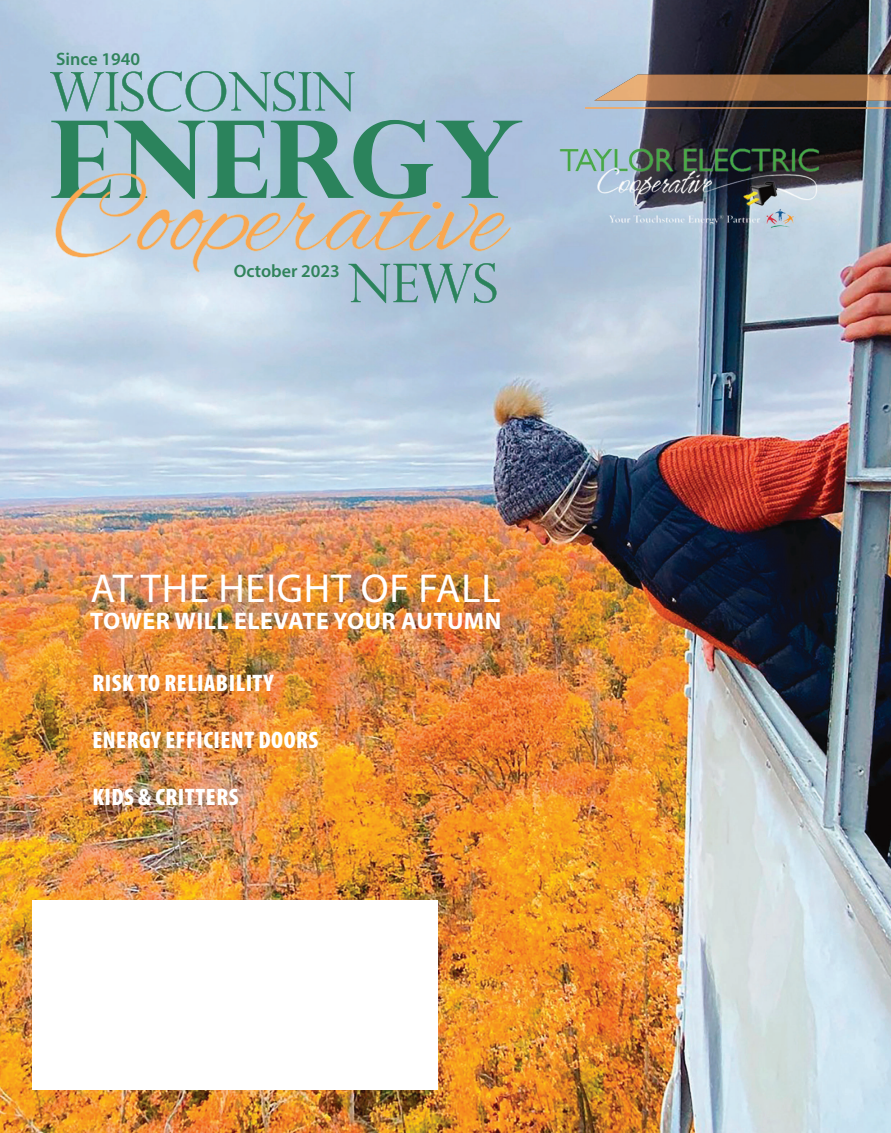
<style>
.page{position:relative;width:891px;height:1133px;background:#fff}
.page>*{position:absolute;margin:0;border:0;box-sizing:border-box;transform-origin:0 0}
.t1{font:40.5px "Myriad Pro";letter-spacing:.02em;color:#fff}
.t2{font:900 condensed 24px "Myriad Pro";letter-spacing:.02em;color:#fff}
.t3{font:700 24px "Myriad Pro";letter-spacing:.02em;color:#fff}
.t4{font:600 18px "Myriad Pro";color:#30835b}
</style>
<div class="page">
<img style="left:0;top:0;width:890px;height:1133px">
<img style="left:584px;top:107px;width:306px;height:1px">
<div style="left:33px;top:900px;width:405px;height:189px;background:#fff"></div>
<svg style="left:50px;top:71px;width:304px;height:41px;background:#95bbc4"></svg>
<svg style="left:51px;top:120px;width:471px;height:183px;background:#a5bfc3"></svg>
<img style="left:469px;top:212px;width:42px;height:39px">
<img style="left:594px;top:75px;width:296px;height:26px">
<p class="t4" style="left:56px;top:47px;width:85px">Since 1940</p>
<p class="t4" style="left:234px;top:260px;width:107px">October 2023</p>
<h1 class="t1" style="left:90px;top:563px;width:411px">AT THE HEIGHT OF FALL</h1>
<p class="t3" style="left:90px;top:605px;width:412px">TOWER WILL ELEVATE YOUR AUTUMN</p>
<p class="t2" style="left:92px;top:669px;width:182px">RISK TO RELIABILITY</p>
<p class="t2" style="left:92px;top:726px;width:227px">ENERGY EFFICIENT DOORS</p>
<p class="t2" style="left:92px;top:783px;width:147px">KIDS &amp; CRITTERS</p>
</div>
